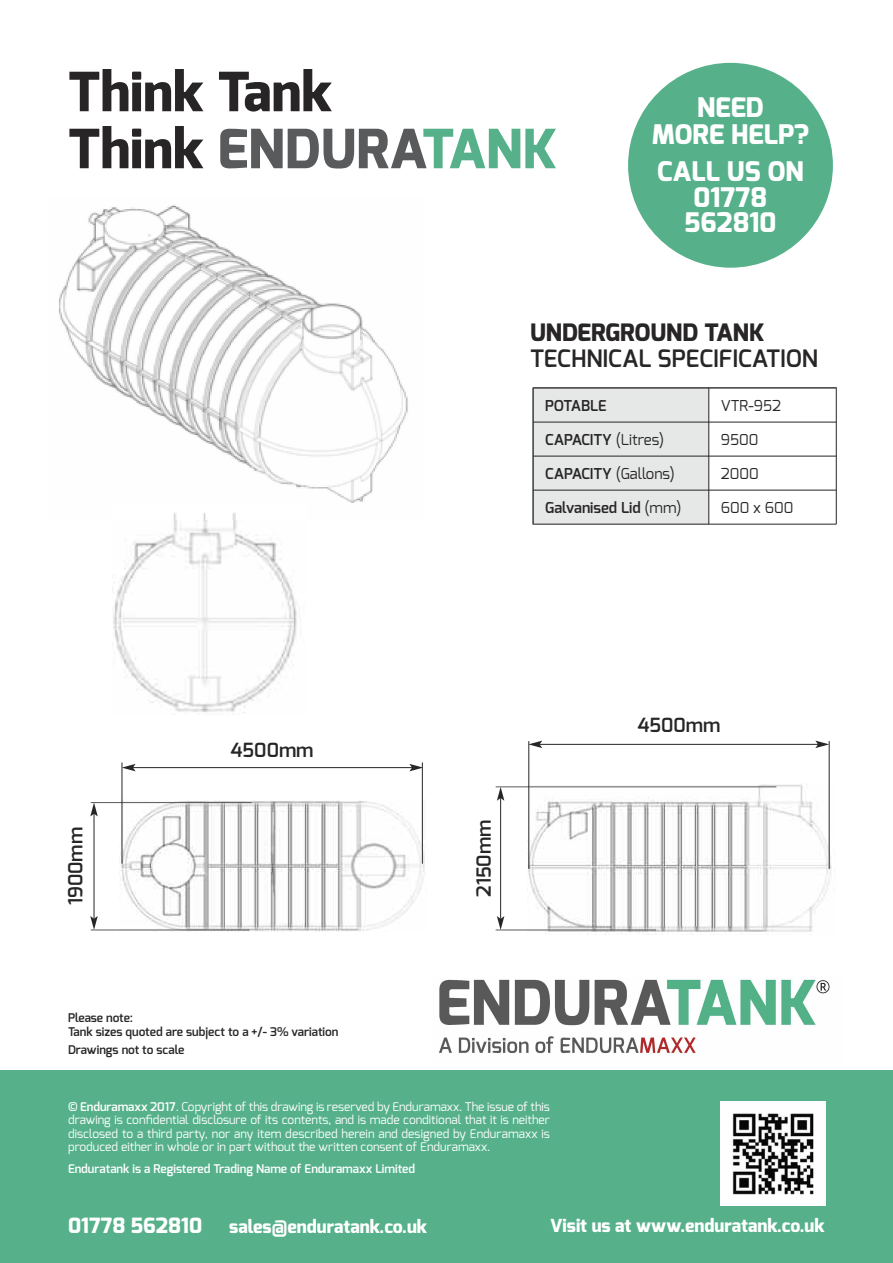
<style>
.page{position:relative;width:893px;height:1263px;background:#fff}
.page>*{position:absolute;margin:0;border:0;box-sizing:border-box;transform-origin:0 0}
.t1{font:800 54px/57px "Exo";color:#272526}
.t2{font:800 27px/25.5px "Exo";color:#fff;text-align:center}
.t3{font:600 24px "Exo";color:#272526}
.t4{font:800 24px "Exo";color:#272526}
.t5{font:800 21px "Exo";color:#fff}
.t6{font:600 19.5px "Exo";color:#272526}
.t7{font:800 18px "Exo";color:#fff}
.t8{font:600 15px "Exo";color:#272526}
.t9{font:15px "Exo";color:#272526}
.t10{font:12px/13.5px "Exo";color:#fff;text-align:justify}
.t11{font:600 12px/13.5px "Exo";color:#272526}
.t12{font:600 12px "Exo";color:#fff}
.s1{color:#585a5c}
.s2{color:#56b18b}
.s3{font-weight:400}
.s4{font-weight:600}
</style>
<div class="page">
<img style="left:113px;top:520px;width:184px;height:193px">
<img style="left:59px;top:204px;width:349px;height:299px">
<img style="left:173px;top:513px;width:63px;height:7px">
<img style="left:119px;top:800px;width:306px;height:132px">
<div style="left:0;top:1071px;width:893px;height:192px;background:#56b18b"></div>
<div style="left:628px;top:63px;width:205px;height:205px;background:#56b18b;border-radius:50%"></div>
<img style="left:721px;top:1101px;width:104px;height:104px">
<img style="left:439px;top:979px;width:391px;height:77px">
<hr style="left:94px;top:814px;width:1px;height:105px;background:#272526">
<svg style="left:90px;top:802px;width:8px;height:14px"></svg>
<svg style="left:90px;top:916px;width:8px;height:14px"></svg>
<hr style="left:91px;top:802px;width:161px;height:1px;background:#585a5c">
<hr style="left:122px;top:762px;width:1px;height:102px;background:#272526">
<hr style="left:422px;top:762px;width:1px;height:102px;background:#272526">
<hr style="left:133px;top:767px;width:279px;height:1px;background:#272526">
<svg style="left:122px;top:764px;width:14px;height:7px"></svg>
<svg style="left:409px;top:764px;width:14px;height:7px"></svg>
<hr style="left:91px;top:929px;width:159px;height:1px;background:#585a5c">
<img style="left:527px;top:784px;width:305px;height:150px">
<hr style="left:500px;top:798px;width:1px;height:121px;background:#272526">
<svg style="left:497px;top:787px;width:7px;height:14px"></svg>
<svg style="left:497px;top:916px;width:7px;height:13px"></svg>
<hr style="left:496px;top:786px;width:280px;height:1px;background:#585a5c">
<hr style="left:528px;top:741px;width:1px;height:128px;background:#272526">
<hr style="left:829px;top:741px;width:1px;height:128px;background:#272526">
<hr style="left:540px;top:744px;width:278px;height:1px;background:#272526">
<svg style="left:528px;top:741px;width:14px;height:7px"></svg>
<svg style="left:815px;top:741px;width:14px;height:7px"></svg>
<hr style="left:496px;top:929px;width:160px;height:1px;background:#585a5c">
<div style="left:533px;top:388px;width:176px;height:34px;background:#e6e7e7"></div>
<div style="left:533px;top:422px;width:176px;height:34px;background:#e6e7e7"></div>
<div style="left:533px;top:456px;width:176px;height:34px;background:#e6e7e7"></div>
<div style="left:533px;top:490px;width:176px;height:34px;background:#e6e7e7"></div>
<hr style="left:533px;top:388px;width:1px;height:136px;background:#272526">
<hr style="left:709px;top:388px;width:1px;height:136px;background:#272526">
<hr style="left:836px;top:388px;width:1px;height:136px;background:#272526">
<hr style="left:533px;top:388px;width:303px;height:1px;background:#272526">
<hr style="left:533px;top:422px;width:303px;height:1px;background:#272526">
<hr style="left:533px;top:456px;width:303px;height:1px;background:#272526">
<hr style="left:533px;top:490px;width:303px;height:1px;background:#272526">
<hr style="left:533px;top:524px;width:303px;height:1px;background:#272526">
<h1 class="t1" style="left:68px;top:69px;width:491px">Think Tank<br>Think <span class="s1">ENDURA</span><span class="s2">TANK</span></h1>
<h2 class="t2" style="left:652px;top:97px;width:159px;line-height:27px">NEED<br>MORE HELP?</h2>
<h2 class="t2" style="left:657px;top:161px;width:148px">CALL US ON<br>01778<br>562810</h2>
<h3 class="t4" style="left:530px;top:322px;width:236px">UNDERGROUND TANK</h3>
<h3 class="t3" style="left:530px;top:348px;width:290px">TECHNICAL SPECIFICATION</h3>
<p class="t8" style="left:545px;top:399px;width:63px">POTABLE</p>
<p class="t9" style="left:721px;top:397px;width:62px">VTR-952</p>
<p class="t8" style="left:545px;top:433px;width:121px">CAPACITY <span class="s3">(Litres)</span></p>
<p class="t9" style="left:721px;top:431px;width:39px">9500</p>
<p class="t9" style="left:545px;top:465px;width:131px"><span class="s4">CAPACITY</span> (Gallons)</p>
<p class="t9" style="left:721px;top:465px;width:39px">2000</p>
<p class="t8" style="left:545px;top:501px;width:138px">Galvanised Lid <span class="s3">(mm)</span></p>
<p class="t9" style="left:721px;top:499px;width:74px">600 x 600</p>
<h3 class="t6" style="left:67px;top:905px;width:80px;rotate:-90deg">1900mm</h3>
<h3 class="t6" style="left:231px;top:742px;width:84px">4500mm</h3>
<p class="t11" style="left:68px;top:1012px;width:272px">Please note:<br>Tank sizes quoted are subject to a +/- 3% variation</p>
<p class="t11" style="left:68px;top:1044px;width:118px">Drawings not to scale</p>
<h3 class="t6" style="left:475px;top:897px;width:79px;rotate:-90deg">2150mm</h3>
<p class="t10" style="left:68px;top:1100px;width:483px"><span class="s4">© Enduramaxx 2017</span>. Copyright of this drawing is reserved by Enduramaxx. The issue of this drawing is confidential disclosure of its contents, and is made conditional that it is neither disclosed to a third party, nor any item described herein and designed by Enduramaxx is produced either in whole or in part without the written consent of Enduramaxx.</p>
<p class="t12" style="left:68px;top:1164px;width:349px">Enduratank is a Registered Trading Name of Enduramaxx Limited</p>
<h3 class="t6" style="left:637px;top:717px;width:84px">4500mm</h3>
<h3 class="t5" style="left:68px;top:1216px;width:136px">01778 562810</h3>
<h3 class="t7" style="left:229px;top:1218px;width:200px">sales@enduratank.co.uk</h3>
<h3 class="t7" style="left:550px;top:1217px;width:276px">Visit us at www.enduratank.co.uk</h3>
</div>
